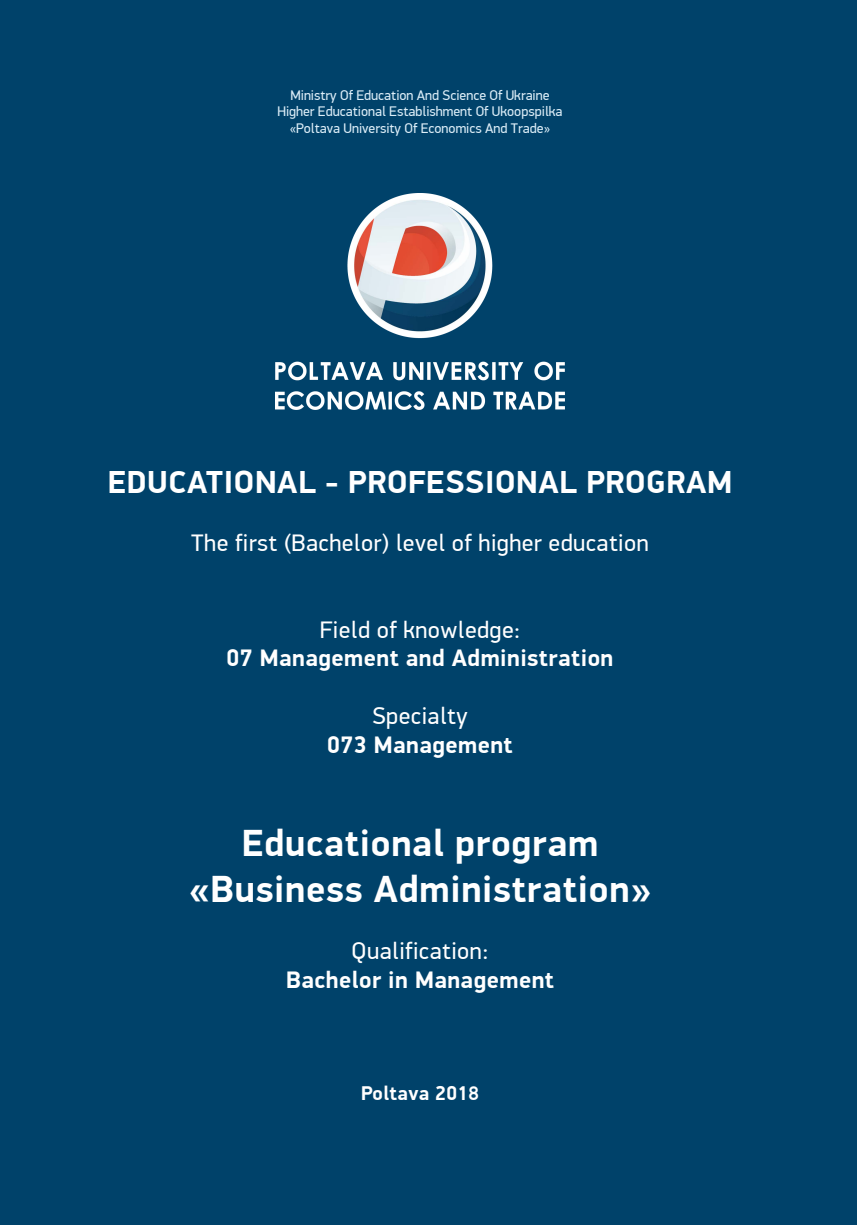
<style>
.page{position:relative;width:857px;height:1225px;background:#fff}
.page>*{position:absolute;margin:0;border:0;box-sizing:border-box;transform-origin:0 0}
.t1{font:700 38px/45.6px "PF Din Display Pro";letter-spacing:.02em;color:#fff;text-align:center}
.t2{font:700 32px "PF Din Display Pro";letter-spacing:.02em;color:#fff}
.t3{font:24px "PF Din Display Pro";letter-spacing:.02em;color:#fff}
.t4{font:700 24px "PF Din Display Pro";letter-spacing:.02em;color:#fff}
.t5{font:700 20px "PF Din Display Pro";letter-spacing:.02em;color:#fff}
.t6{font:14px/16.8px "PF Din Display Pro";color:#ddeef8;text-align:center}
</style>
<div class="page">
<div style="left:0;top:0;width:856px;height:1225px;background:#00426a"></div>
<img style="left:275px;top:193px;width:289px;height:216px">
<p class="t6" style="left:277px;top:87px;width:286px">Ministry Of Education And Science Of Ukraine<br>Higher Educational Establishment Of Ukoopspilka «Poltava University Of Economics And Trade»</p>
<h2 class="t2" style="left:108px;top:462px;width:625px">EDUCATIONAL - PROFESSIONAL PROGRAM</h2>
<h3 class="t3" style="left:191px;top:529px;width:458px">The first (Bachelor) level of higher education</h3>
<h3 class="t3" style="left:319px;top:615px;width:202px">Field of knowledge:</h3>
<h3 class="t4" style="left:226px;top:643px;width:388px">07 Management and Administration</h3>
<h3 class="t3" style="left:372px;top:701px;width:97px">Specialty</h3>
<h3 class="t4" style="left:327px;top:730px;width:187px">073 Management</h3>
<h1 class="t1" style="left:189px;top:821px;width:463px">Educational program «Business Administration»</h1>
<h3 class="t3" style="left:351px;top:937px;width:138px">Qualification:</h3>
<h3 class="t4" style="left:286px;top:965px;width:269px">Bachelor in Management</h3>
<h3 class="t5" style="left:361px;top:1081px;width:119px">Poltava 2018</h3>
</div>
